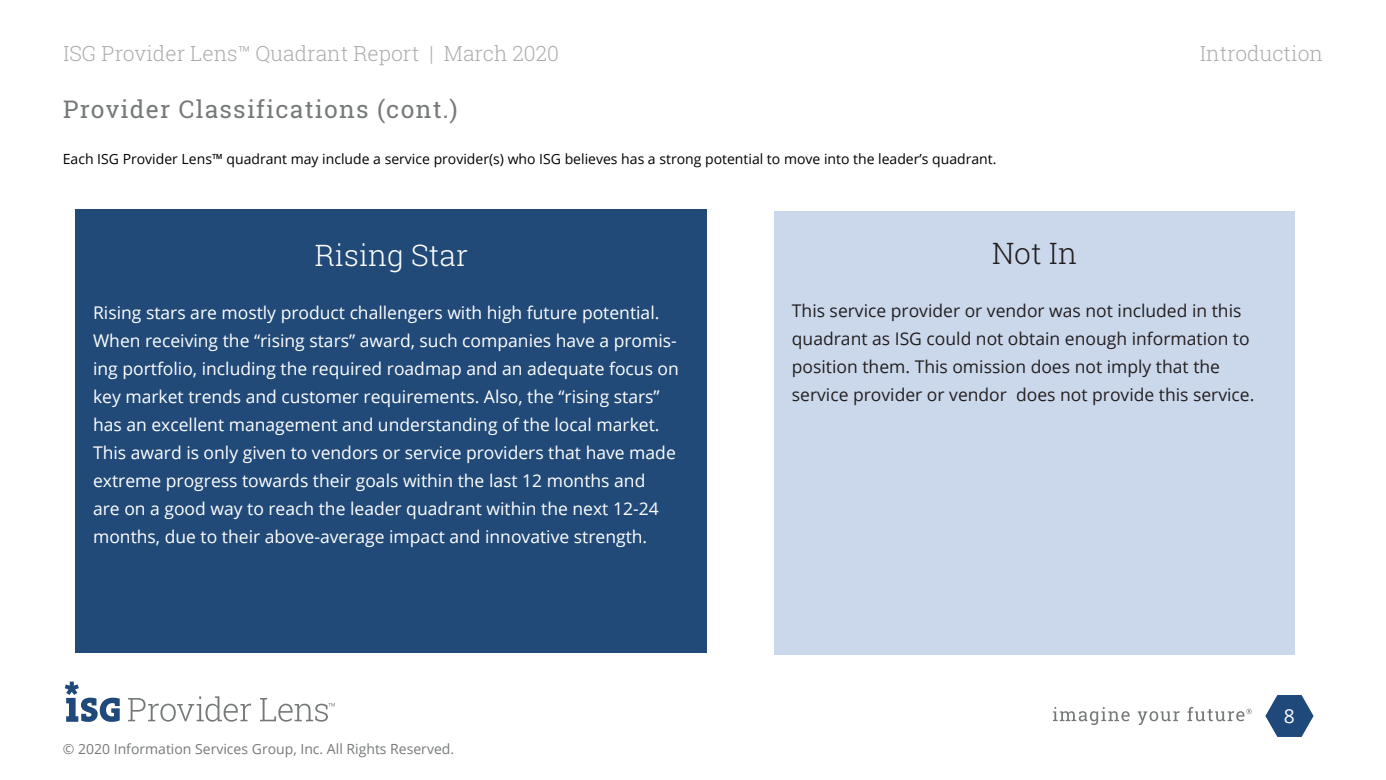
<style>
.page{position:relative;width:1386px;height:780px;background:#fff}
.page>*{position:absolute;margin:0;border:0;box-sizing:border-box;transform-origin:0 0}
.t1{font:300 29.75px "Roboto Slab";color:#fff}
.t2{font:300 29.75px "Roboto Slab";color:#231f20}
.Body_Copy{font:24.5px "Roboto Slab";letter-spacing:.05em;color:#76797a}
.t3{font:300 21px "Roboto Slab";color:#abadb0}
.t4{font:19.25px "Open Sans";color:#fff}
.t5{font:17.5px/28px "Open Sans";color:#fff}
.t6{font:17.5px/28px "Open Sans";color:#231f20}
.Body_Copy-2{font:14px "Open Sans";color:#000}
.Report_Cover_Title{font:14px "Open Sans";color:#76797a}
</style>
<div class="page">
<svg style="left:1053px;top:707px;width:77px;height:18px"></svg>
<svg style="left:1138px;top:711px;width:42px;height:14px"></svg>
<svg style="left:1187px;top:707px;width:65px;height:14px"></svg>
<svg style="left:128px;top:696px;width:123px;height:25px"></svg>
<svg style="left:260px;top:698px;width:75px;height:23px"></svg>
<svg style="left:65px;top:681px;width:55px;height:41px"></svg>
<svg style="left:1266px;top:695px;width:47px;height:42px"></svg>
<div style="left:76px;top:209px;width:631px;height:443px;background:#214a79"></div>
<div style="left:774px;top:211px;width:521px;height:443px;background:#cbd8ec"></div>
<p class="t3" style="left:63px;top:39px;width:498px">ISG Provider Lens™ Quadrant Report | March 2020</p>
<p class="Body_Copy" style="left:63px;top:93px;width:396px">Provider Classifications (cont.)</p>
<p class="Body_Copy-2" style="left:63px;top:150px;width:935px">Each ISG Provider Lens™ quadrant may include a service provider(s) who ISG believes has a strong potential to move into the leader’s quadrant.</p>
<p class="t3" style="left:1200px;top:39px;width:125px">Introduction</p>
<p class="t1" style="left:315px;top:234px;width:155px">Rising Star</p>
<p class="t5" style="left:93px;top:298px;width:587px">Rising stars are mostly product challengers with high future potential.<br>When receiving the “rising stars” award, such companies have a promis&shy;ing portfolio, including the required roadmap and an adequate focus on key market trends and customer requirements. Also, the “rising stars” has an excellent management and understanding of the local market.<br>This award is only given to vendors or service providers that have made extreme progress towards their goals within the last 12 months and<br>are on a good way to reach the leader quadrant within the next 12-24 months, due to their above-average impact and innovative strength.</p>
<p class="Report_Cover_Title" style="left:63px;top:739px;width:393px">© 2020 Information Services Group, Inc. All Rights Reserved.</p>
<p class="t2" style="left:992px;top:233px;width:87px">Not In</p>
<p class="t6" style="left:792px;top:296px;width:464px">This service provider or vendor was not included in this quadrant as ISG could not obtain enough information to position them. This omission does not imply that the service provider or vendor does not provide this service.</p>
<p class="t4" style="left:1284px;top:701px;width:13px">8</p>
</div>
